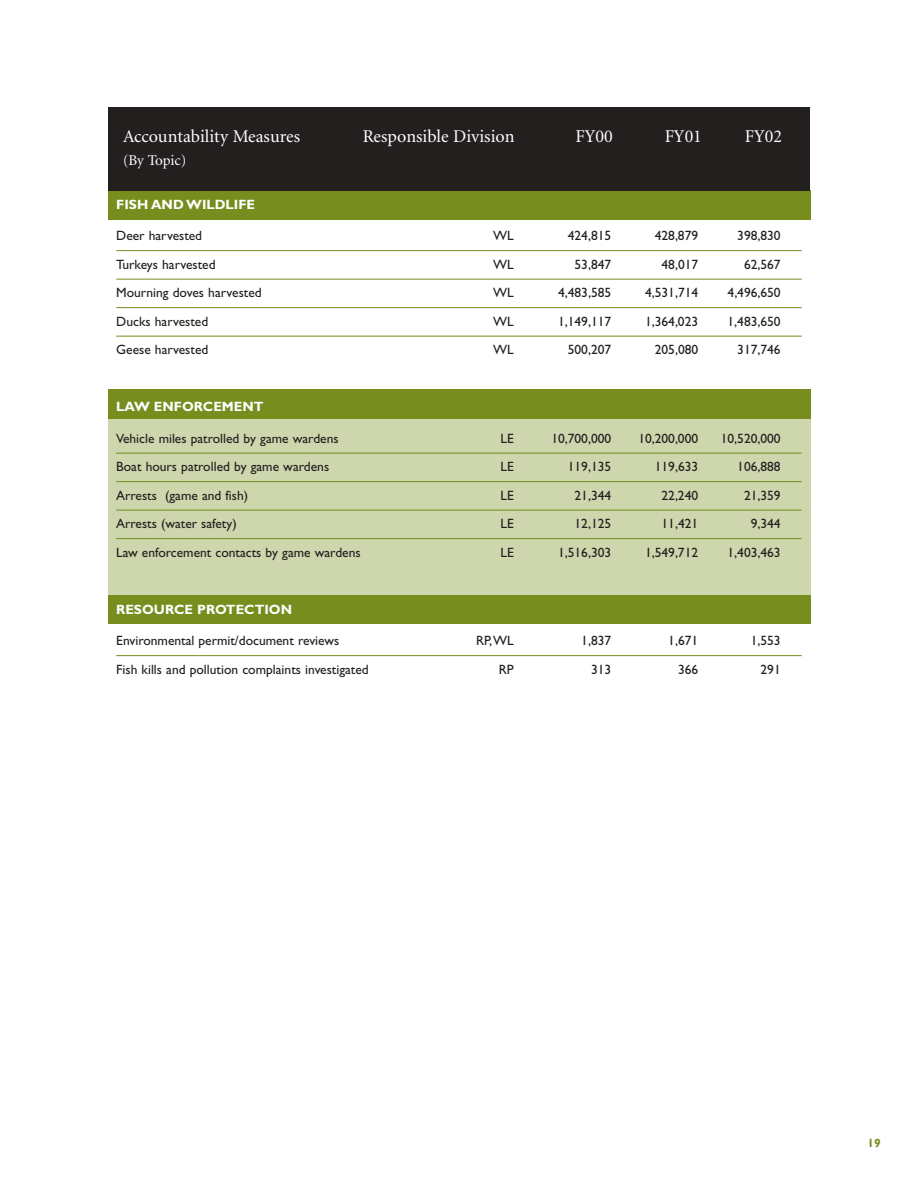
<style>
.page{position:relative;width:918px;height:1188px;background:#fff}
.page>*{position:absolute;margin:0;border:0;box-sizing:border-box;transform-origin:0 0}
.t1{font:18px "Minion";color:#fff}
.t2{font:15px "Minion";letter-spacing:-.005em;color:#fff}
.t3{font:13.5px "Gill Sans";color:#231f1f}
.t4{font:700 13.5px "Gill Sans";color:#fff}
.t5{font:700 12px "Gill Sans";color:#778d1e}
</style>
<div class="page">
<div style="left:108px;top:594px;width:702px;height:29px;background:#778d1e"></div>
<div style="left:108px;top:398px;width:702px;height:197px;background:#ced6ad"></div>
<div style="left:108px;top:390px;width:702px;height:29px;background:#778d1e"></div>
<div style="left:108px;top:190px;width:702px;height:30px;background:#778d1e"></div>
<hr style="left:116px;top:250px;width:686px;height:1px;background:#778d1e">
<hr style="left:116px;top:279px;width:686px;height:1px;background:#778d1e">
<hr style="left:116px;top:307px;width:686px;height:1px;background:#778d1e">
<hr style="left:116px;top:336px;width:686px;height:1px;background:#778d1e">
<hr style="left:116px;top:453px;width:686px;height:1px;background:#778d1e">
<hr style="left:116px;top:481px;width:686px;height:1px;background:#778d1e">
<hr style="left:116px;top:510px;width:686px;height:1px;background:#778d1e">
<hr style="left:116px;top:538px;width:686px;height:1px;background:#778d1e">
<hr style="left:116px;top:655px;width:686px;height:1px;background:#778d1e">
<div style="left:108px;top:107px;width:702px;height:83px;background:#231f1f"></div>
<h1 class="t1" style="left:123px;top:129px;width:179px">Accountability Measures</h1>
<h1 class="t1" style="left:363px;top:129px;width:153px">Responsible Division</h1>
<h1 class="t1" style="left:575px;top:129px;width:39px">FY00</h1>
<h1 class="t1" style="left:665px;top:129px;width:39px">FY01</h1>
<h1 class="t1" style="left:745px;top:129px;width:39px">FY02</h1>
<p class="t2" style="left:123px;top:154px;width:65px">(By Topic)</p>
<p class="t4" style="left:116px;top:199px;width:140px">FISH AND WILDLIFE</p>
<p class="t3" style="left:116px;top:231px;width:87px">Deer harvested</p>
<p class="t3" style="left:493px;top:231px;width:22px">WL</p>
<p class="t3" style="left:568px;top:231px;width:45px">424,815</p>
<p class="t3" style="left:655px;top:231px;width:45px">428,879</p>
<p class="t3" style="left:737px;top:231px;width:45px">398,830</p>
<p class="t3" style="left:116px;top:259px;width:101px">Turkeys harvested</p>
<p class="t3" style="left:493px;top:259px;width:22px">WL</p>
<p class="t3" style="left:575px;top:259px;width:38px">53,847</p>
<p class="t3" style="left:662px;top:259px;width:38px">48,017</p>
<p class="t3" style="left:744px;top:259px;width:38px">62,567</p>
<p class="t3" style="left:116px;top:288px;width:147px">Mourning doves harvested</p>
<p class="t3" style="left:493px;top:288px;width:22px">WL</p>
<p class="t3" style="left:558px;top:288px;width:55px">4,483,585</p>
<p class="t3" style="left:645px;top:288px;width:55px">4,531,714</p>
<p class="t3" style="left:728px;top:288px;width:55px">4,496,650</p>
<p class="t3" style="left:116px;top:316px;width:93px">Ducks harvested</p>
<p class="t3" style="left:493px;top:316px;width:22px">WL</p>
<p class="t3" style="left:558px;top:316px;width:55px">1,149,117</p>
<p class="t3" style="left:645px;top:316px;width:55px">1,364,023</p>
<p class="t3" style="left:728px;top:316px;width:55px">1,483,650</p>
<p class="t3" style="left:116px;top:345px;width:94px">Geese harvested</p>
<p class="t3" style="left:493px;top:345px;width:22px">WL</p>
<p class="t3" style="left:568px;top:345px;width:45px">500,207</p>
<p class="t3" style="left:655px;top:345px;width:45px">205,080</p>
<p class="t3" style="left:737px;top:345px;width:45px">317,746</p>
<p class="t4" style="left:116px;top:402px;width:149px">LAW ENFORCEMENT</p>
<p class="t3" style="left:116px;top:433px;width:224px">Vehicle miles patrolled by game wardens</p>
<p class="t3" style="left:500px;top:433px;width:15px">LE</p>
<p class="t3" style="left:551px;top:433px;width:61px">10,700,000</p>
<p class="t3" style="left:638px;top:433px;width:61px">10,200,000</p>
<p class="t3" style="left:721px;top:433px;width:61px">10,520,000</p>
<p class="t3" style="left:116px;top:462px;width:214px">Boat hours patrolled by game wardens</p>
<p class="t3" style="left:500px;top:462px;width:15px">LE</p>
<p class="t3" style="left:568px;top:462px;width:45px">119,135</p>
<p class="t3" style="left:655px;top:462px;width:45px">119,633</p>
<p class="t3" style="left:737px;top:462px;width:45px">106,888</p>
<p class="t3" style="left:116px;top:490px;width:133px">Arrests (game and fish)</p>
<p class="t3" style="left:500px;top:490px;width:15px">LE</p>
<p class="t3" style="left:575px;top:490px;width:38px">21,344</p>
<p class="t3" style="left:662px;top:490px;width:38px">22,240</p>
<p class="t3" style="left:744px;top:490px;width:38px">21,359</p>
<p class="t3" style="left:116px;top:519px;width:122px">Arrests (water safety)</p>
<p class="t3" style="left:500px;top:519px;width:15px">LE</p>
<p class="t3" style="left:575px;top:519px;width:38px">12,125</p>
<p class="t3" style="left:662px;top:519px;width:38px">11,421</p>
<p class="t3" style="left:751px;top:519px;width:31px">9,344</p>
<p class="t3" style="left:116px;top:547px;width:246px">Law enforcement contacts by game wardens</p>
<p class="t3" style="left:500px;top:547px;width:15px">LE</p>
<p class="t3" style="left:558px;top:547px;width:55px">1,516,303</p>
<p class="t3" style="left:645px;top:547px;width:55px">1,549,712</p>
<p class="t3" style="left:728px;top:547px;width:55px">1,403,463</p>
<p class="t4" style="left:116px;top:604px;width:177px">RESOURCE PROTECTION</p>
<p class="t3" style="left:116px;top:636px;width:225px">Environmental permit/document reviews</p>
<p class="t3" style="left:476px;top:636px;width:39px">RP,WL</p>
<p class="t3" style="left:581px;top:636px;width:31px">1,837</p>
<p class="t3" style="left:668px;top:636px;width:31px">1,671</p>
<p class="t3" style="left:751px;top:636px;width:31px">1,553</p>
<p class="t3" style="left:116px;top:664px;width:254px">Fish kills and pollution complaints investigated</p>
<p class="t3" style="left:499px;top:664px;width:17px">RP</p>
<p class="t3" style="left:591px;top:664px;width:22px">313</p>
<p class="t3" style="left:678px;top:664px;width:22px">366</p>
<p class="t3" style="left:761px;top:664px;width:22px">291</p>
<p class="t5" style="left:868px;top:1139px;width:15px">19</p>
</div>
